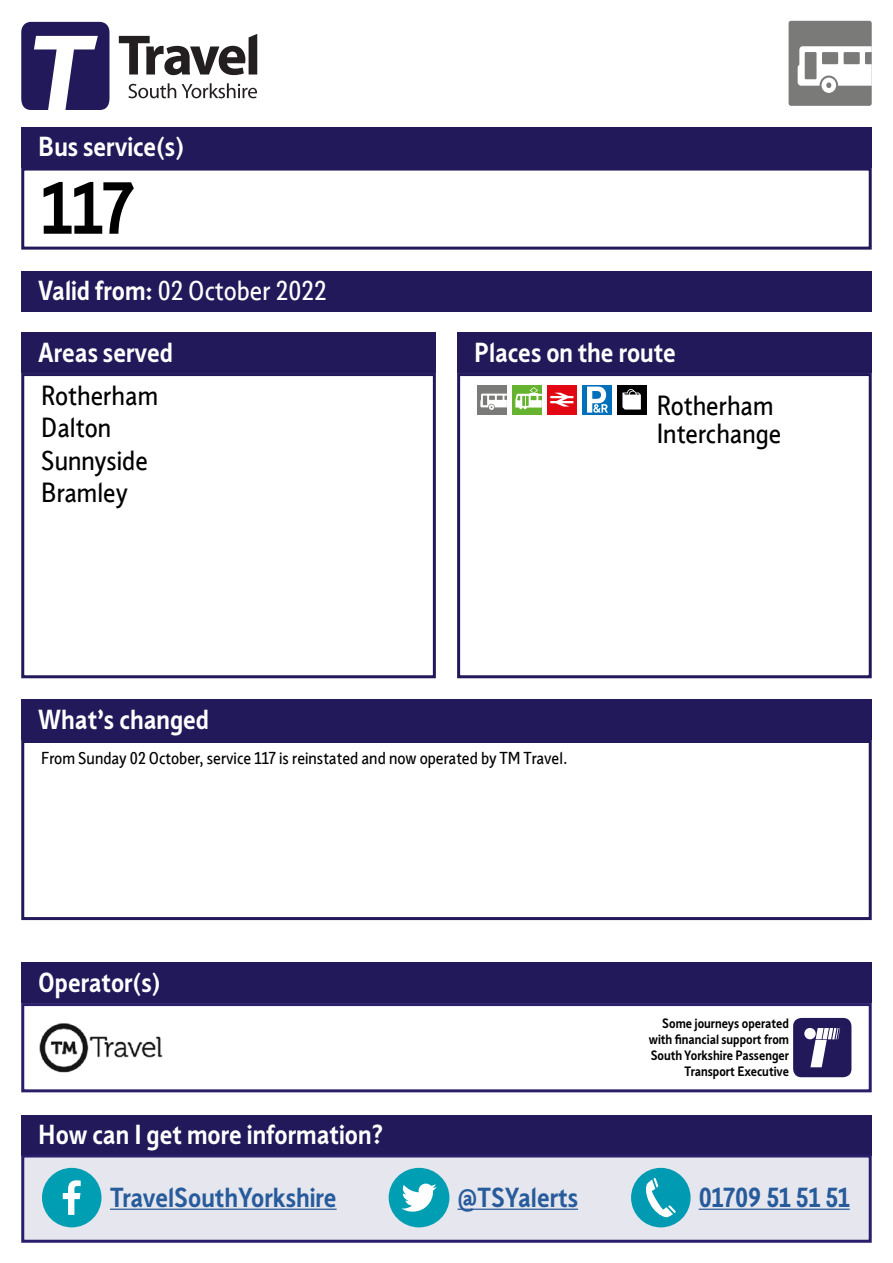
<style>
.page{position:relative;width:893px;height:1263px;background:#fff}
.page>*{position:absolute;margin:0;border:0;box-sizing:border-box;transform-origin:0 0}
.t1{font:700 72px "Sheffield Sans 2";color:#000}
.t2{font:700 27px "Sheffield Sans 2";color:#fff}
.t3{font:27px/32.4px "Sheffield Sans Karto";color:#000}
.t4{font:700 27px "Sheffield Sans 2";color:#275b9b}
.t5{font:27px "Sheffield Sans Karto";color:#fff}
.t6{font:16.8px "Sheffield Sans Karto";color:#000}
.t7{font:700 13.35px/16px "Sheffield Sans 2";color:#000;text-align:right}
.s1{font-family:"Sheffield Sans 2";font-weight:700}
</style>
<div class="page">
<div style="left:21px;top:271px;width:851px;height:40px;background:#211959"></div>
<div style="left:21px;top:127px;width:851px;height:41px;background:#211959"></div>
<div style="left:21px;top:168px;width:851px;height:82px;border:3px solid #211959"></div>
<div style="left:21px;top:699px;width:851px;height:41px;background:#211959"></div>
<div style="left:21px;top:740px;width:851px;height:180px;border:3px solid #211959"></div>
<div style="left:21px;top:333px;width:415px;height:40px;background:#211959"></div>
<div style="left:21px;top:373px;width:415px;height:305px;border:3px solid #211959"></div>
<div style="left:457px;top:333px;width:415px;height:40px;background:#211959"></div>
<div style="left:477px;top:385px;width:30px;height:29px;background:#7a7b78"></div>
<svg style="left:480px;top:394px;width:27px;height:16px"></svg>
<div style="left:512px;top:385px;width:30px;height:29px;background:#65b32e"></div>
<svg style="left:515px;top:387px;width:27px;height:22px"></svg>
<div style="left:547px;top:385px;width:30px;height:29px;background:#e30613"></div>
<svg style="left:550px;top:393px;width:23px;height:14px"></svg>
<div style="left:582px;top:385px;width:30px;height:29px;background:#0070ba"></div>
<svg style="left:587px;top:387px;width:21px;height:26px"></svg>
<div style="left:617px;top:385px;width:29px;height:29px;background:#000"></div>
<svg style="left:622px;top:389px;width:19px;height:20px"></svg>
<div style="left:457px;top:373px;width:415px;height:305px;border:3px solid #211959"></div>
<div style="left:21px;top:962px;width:851px;height:41px;background:#211959"></div>
<div style="left:21px;top:1003px;width:851px;height:89px;border:3px solid #281e69"></div>
<div style="left:793px;top:1018px;width:58px;height:59px;background:#211959;border-radius:8px"></div>
<div style="left:804px;top:1028px;width:12px;height:11px;background:#fff;border-radius:50%"></div>
<svg style="left:810px;top:1028px;width:30px;height:39px"></svg>
<div style="left:789px;top:21px;width:83px;height:85px;background:#7a7b78;border-radius:3px"></div>
<svg style="left:798px;top:46px;width:74px;height:47px"></svg>
<svg style="left:128px;top:83px;width:48px;height:15px"></svg>
<svg style="left:182px;top:83px;width:75px;height:15px"></svg>
<svg style="left:119px;top:34px;width:138px;height:41px"></svg>
<svg style="left:21px;top:22px;width:88px;height:88px"></svg>
<div style="left:21px;top:1115px;width:851px;height:40px;background:#211959"></div>
<div style="left:21px;top:1154px;width:851px;height:89px;background:#e6e7ee;border:3px solid #281e69"></div>
<hr style="left:110px;top:1208px;width:227px;height:2px;background:#275b9b">
<hr style="left:458px;top:1208px;width:120px;height:2px;background:#275b9b">
<hr style="left:699px;top:1208px;width:151px;height:2px;background:#275b9b">
<div style="left:42px;top:1168px;width:60px;height:59px;background:#009eb3;border-radius:50%"></div>
<svg style="left:63px;top:1180px;width:18px;height:35px"></svg>
<div style="left:389px;top:1168px;width:60px;height:59px;background:#009eb3;border-radius:50%"></div>
<svg style="left:401px;top:1183px;width:36px;height:28px"></svg>
<div style="left:631px;top:1168px;width:60px;height:59px;background:#009ab3;border-radius:50%"></div>
<svg style="left:646px;top:1178px;width:30px;height:39px"></svg>
<img style="left:39px;top:1023px;width:124px;height:50px">
<p class="t2" style="left:38px;top:128px;width:147px">Bus service(s)</p>
<h1 class="t1" style="left:41px;top:160px;width:94px">117</h1>
<p class="t5" style="left:38px;top:275px;width:290px"><span class="s1">Valid from:</span> 02 October 2022</p>
<p class="t2" style="left:38px;top:334px;width:136px">Areas served</p>
<p class="t3" style="left:41px;top:380px;width:118px">Rotherham<br>Dalton<br>Sunnyside<br>Bramley</p>
<p class="t2" style="left:474px;top:334px;width:203px">Places on the route</p>
<p class="t3" style="left:657px;top:391px;width:126px;line-height:28.5px">Rotherham<br>Interchange</p>
<p class="t2" style="left:38px;top:701px;width:172px">What’s changed</p>
<p class="t6" style="left:41px;top:749px;width:528px">From Sunday 02 October, service 117 is reinstated and now operated by TM Travel.</p>
<p class="t2" style="left:38px;top:964px;width:124px">Operator(s)</p>
<p class="t7" style="left:649px;top:1015px;width:142px">Some journeys operated with financial support from<br>South Yorkshire Passenger<br>Transport Executive</p>
<p class="t2" style="left:38px;top:1116px;width:347px">How can I get more information?</p>
<p class="t4" style="left:110px;top:1179px;width:228px">TravelSouthYorkshire</p>
<p class="t4" style="left:458px;top:1179px;width:122px">@TSYalerts</p>
<p class="t4" style="left:699px;top:1179px;width:153px">01709 51 51 51</p>
</div>
